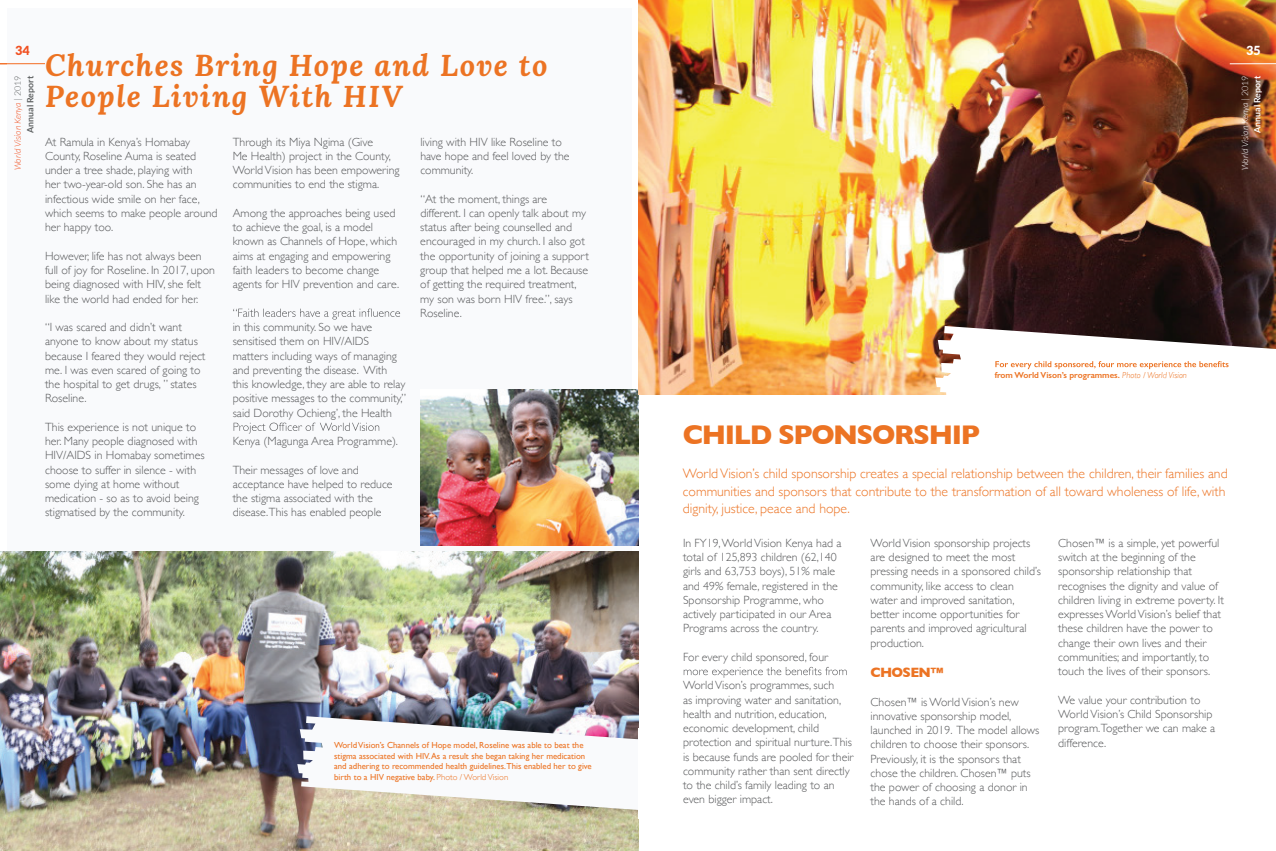
<style>
.page{position:relative;width:1276px;height:851px;background:#fff}
.page>*{position:absolute;margin:0;border:0;box-sizing:border-box;transform-origin:0 0}
.t1{font:italic 700 30px/31.2px "Lora";letter-spacing:.05em;color:#ec7323}
.t2{font:700 27.5px "Gill Sans";letter-spacing:-.05em;color:#ec7323}
.t3{font:300 13.75px/17.5px "Gill Sans";color:#ec7323}
.t4{font:700 13.75px "Gill Sans";letter-spacing:-.05em;color:#ec7323}
.t5{font:900 12.5px "Lato";color:#f15122}
.t6{font:900 12.5px "Lato";color:#fff}
.t7{font:300 11.88px/14.2px "Gill Sans";color:#58595b}
.t8{font:8.75px/10.5px "Gill Sans";color:#ec7323}
.t9{font:600 8.75px "Gill Sans";color:#ec7323}
.t10{font:italic 300 8.75px/12.5px "Lato";color:#f15122;text-align:right}
.t11{font:italic 300 8.75px/12.5px "Lato";color:#fff;text-align:right}
.s1{font-style:normal;color:#5e6162}
.s2{font-weight:700;font-style:normal;color:#5e6162}
.s3{font-weight:300;font-style:italic}
.s4{font-weight:300}
.s5{font-style:normal}
.s6{font-weight:700;font-style:normal}
</style>
<div class="page">
<div style="left:7px;top:8px;width:624px;height:834px;background:#f9fafc"></div>
<img style="left:420px;top:389px;width:218px;height:157px">
<img style="left:0;top:551px;width:638px;height:299px">
<svg style="left:233px;top:308px;width:167px;height:11px"></svg>
<svg style="left:234px;top:422px;width:145px;height:11px"></svg>
<svg style="left:684px;top:666px;width:162px;height:11px"></svg>
<img style="left:638px;top:0;width:638px;height:395px">
<svg style="left:297px;top:716px;width:342px;height:94px"></svg>
<svg style="left:935px;top:326px;width:341px;height:69px"></svg>
<div style="left:638px;top:728px;width:25px;height:90px;background:#fff"></div>
<hr style="left:0;top:63px;width:45px;height:1px;background:#f36b21">
<hr style="left:1229px;top:63px;width:47px;height:1px;background:#fff">
<p class="t5" style="left:15px;top:43px;width:16px">34</p>
<p class="t10" style="left:12px;top:170px;width:96px;rotate:-90deg">World Vision Kenya <span class="s1">| 2019<br></span><span class="s2">Annual Report</span></p>
<h1 class="t1" style="left:45px;top:49px;width:504px">Churches Bring Hope and Love to<br>People Living With HIV</h1>
<p class="t7" style="left:45px;top:134px;width:174px">At Ramula in Kenya’s Homabay<br>County, Roseline Auma is seated under a tree shade, playing with<br>her two-year-old son. She has an infectious wide smile on her face, which seems to make people around her happy too.</p>
<p class="t7" style="left:45px;top:248px;width:171px">However, life has not always been full of joy for Roseline. In 2017, upon being diagnosed with HIV, she felt like the world had ended for her.</p>
<p class="t7" style="left:45px;top:319px;width:162px">“I was scared and didn’t want anyone to know about my status because I feared they would reject me. I was even scared of going to the hospital to get drugs, ” states<br>Roseline.</p>
<p class="t7" style="left:45px;top:419px;width:161px">This experience is not unique to her. Many people diagnosed with<br>HIV/AIDS in Homabay sometimes choose to suffer in silence - with some dying at home without medication - so as to avoid being stigmatised by the community.</p>
<p class="t7" style="left:233px;top:134px;width:168px">Through its Miya Ngima (Give<br>Me Health) project in the County,<br>WorldVision has been empowering communities to end the stigma.</p>
<p class="t7" style="left:233px;top:205px;width:168px">Among the approaches being used to achieve the goal, is a model known as Channels of Hope, which aims at engaging and empowering faith leaders to become change agents for HIV prevention and care.</p>
<p class="t7" style="left:233px;top:319px;width:175px">in this community. So we have sensitised them on HIV/AIDS matters including ways of managing and preventing the disease. With<br>this knowledge, they are able to relay positive messages to the community,” said Dorothy Ochieng’, the Health</p>
<p class="t7" style="left:233px;top:433px;width:167px">Kenya (Magunga Area Programme).</p>
<p class="t7" style="left:233px;top:462px;width:161px">Their messages of love and acceptance have helped to reduce the stigma associated with the disease.This has enabled people</p>
<p class="t7" style="left:420px;top:134px;width:151px">living with HIV like Roseline to have hope and feel loved by the community.</p>
<p class="t7" style="left:420px;top:191px;width:170px">“At the moment, things are different. I can openly talk about my status after being counselled and encouraged in my church. I also got the opportunity of joining a support group that helped me a lot. Because of getting the required treatment, my son was born HIV free.”, says<br>Roseline.</p>
<p class="t9" style="left:994px;top:369px;width:194px">from World Vison’s programmes. <span class="s3">Photo / World Vision</span></p>
<h2 class="t2" style="left:683px;top:413px;width:299px">CHILD SPONSORSHIP</h2>
<p class="t3" style="left:683px;top:464px;width:546px">WorldVision’s child sponsorship creates a special relationship between the children, their families and communities and sponsors that contribute to the transformation of all toward wholeness of life, with dignity, justice, peace and hope.</p>
<p class="t7" style="left:683px;top:535px;width:160px">In FY19,WorldVision Kenya had a total of 125,893 children (62,140 girls and 63,753 boys), 51% male and 49% female, registered in the<br>Sponsorship Programme, who actively participated in our Area<br>Programs across the country.</p>
<p class="t7" style="left:683px;top:649px;width:147px">For every child sponsored, four</p>
<p class="t7" style="left:683px;top:677px;width:172px">WorldVison’s programmes, such<br>as improving water and sanitation, health and nutrition, education, economic development, child protection and spiritual nurture.This is because funds are pooled for their community rather than sent directly to the child’s family leading to an even bigger impact.</p>
<p class="t7" style="left:1058px;top:535px;width:167px">Chosen™ is a simple, yet powerful switch at the beginning of the sponsorship relationship that recognises the dignity and value of children living in extreme poverty. It expresses WorldVision’s belief that these children have the power to change their own lives and their communities; and importantly, to touch the lives of their sponsors.</p>
<p class="t7" style="left:1058px;top:692px;width:159px">We value your contribution to<br>WorldVision’s Child Sponsorship program.Together we can make a</p>
<p class="t7" style="left:870px;top:535px;width:172px">WorldVision sponsorship projects are designed to meet the most pressing needs in a sponsored child’s community, like access to clean water and improved sanitation, better income opportunities for parents and improved agricultural production.</p>
<p class="t4" style="left:870px;top:661px;width:74px">CHOSEN™</p>
<p class="t7" style="left:870px;top:694px;width:170px">Chosen™ is WorldVision’s new innovative sponsorship model, launched in 2019. The model allows children to choose their sponsors.<br>Previously, it is the sponsors that chose the children. Chosen™ puts the power of choosing a donor in the hands of a child.</p>
<p class="t8" style="left:334px;top:739px;width:251px">WorldVision’s Channels of Hope model, Roseline was able to beat the</p>
<p class="t7" style="left:1058px;top:735px;width:50px">difference.</p>
<p class="t8" style="left:334px;top:750px;width:259px">stigma associated with HIV. As a result she began taking her medication and adhering to recommended health guidelines.This enabled her to give birth to a HIV negative baby. <span class="s4">Photo / WorldVision</span></p>
<p class="t6" style="left:1246px;top:43px;width:16px">35</p>
<p class="t11" style="left:1239px;top:170px;width:96px;rotate:-90deg">World Vision Kenya <span class="s5">| 2019<br></span><span class="s6">Annual Report</span></p>
</div>
